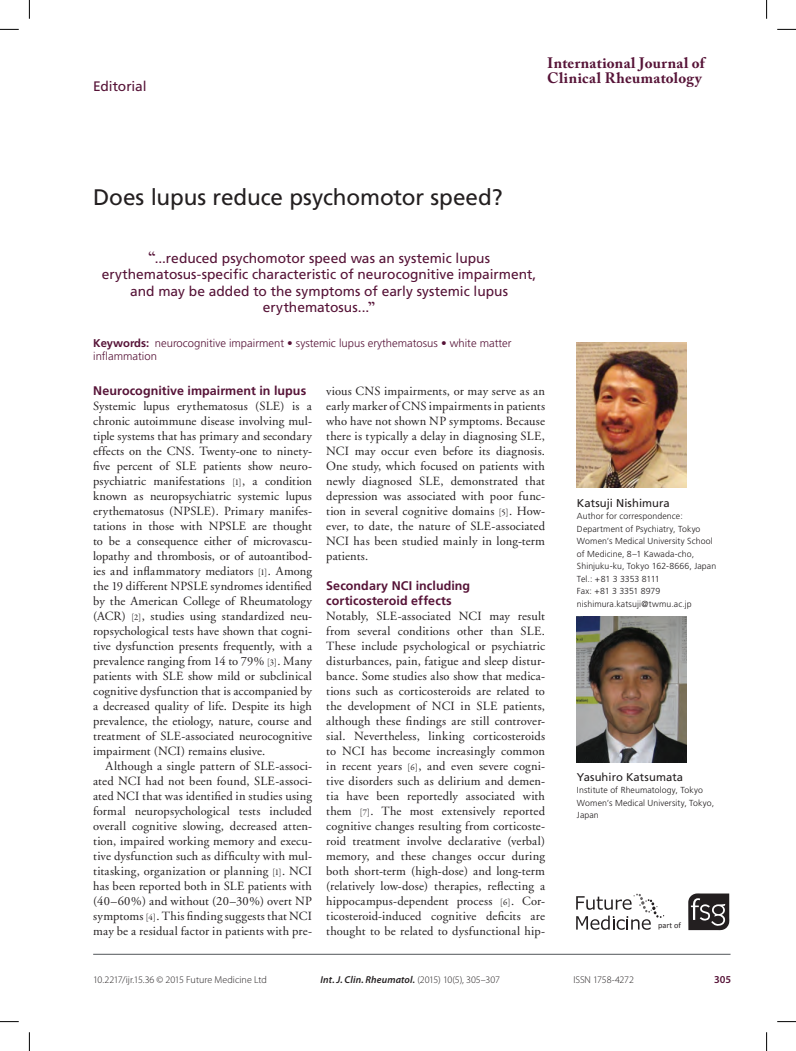
<style>
.page{position:relative;width:796px;height:1051px;background:#fff}
.page>*{position:absolute;margin:0;border:0;box-sizing:border-box;transform-origin:0 0}
.t1{font:22.5px "Frutiger";letter-spacing:-.005em;color:#231f20}
.t2{font:700 15px/15px "Adobe Caslon Pro";letter-spacing:.02em;color:#561337}
.t3{font:13.75px/16.5px "Frutiger";color:#561337;text-align:center}
.t4{font:12.5px/15px "Adobe Garamond";letter-spacing:.01em;color:#231f20;text-align:justify}
.t5{font:700 12.5px/15px "Frutiger";letter-spacing:.005em;color:#561337}
.t6{font:300 11.25px/13.5px "Frutiger";color:#561337}
.t7{font:11.25px "Frutiger";letter-spacing:.005em;color:#231f20}
.t8{font:600 10.62px "Myriad Pro";color:#561337}
.t9{font:300 10px "Myriad Pro";letter-spacing:-.005em;color:#231f20}
.t10{font:italic 600 10px "Myriad Pro";letter-spacing:.015em;color:#231f20}
.t11{font:300 8.75px/12.5px "Frutiger";letter-spacing:.01em;color:#231f20}
.t12{font:8.25px "Calibri";color:#231f20}
.s1{font-family:"Californian FB";font-size:21.25px}
.s2{font-weight:700}
.s3{font-family:"Garamond Premr Pro";font-size:8.75px}
.s4{font-weight:300;font-style:normal}
</style>
<div class="page">
<svg style="left:688px;top:893px;width:41px;height:37px;background:#4c494a"></svg>
<svg style="left:576px;top:894px;width:88px;height:36px"></svg>
<hr style="left:93px;top:954px;width:637px;height:1px;background:#52555a">
<img style="left:577px;top:343px;width:110px;height:145px">
<img style="left:577px;top:617px;width:110px;height:145px">
<svg style="left:0;top:29px;width:19px;height:1px"></svg>
<svg style="left:777px;top:29px;width:19px;height:1px"></svg>
<svg style="left:0;top:1021px;width:19px;height:1px"></svg>
<svg style="left:777px;top:1021px;width:19px;height:1px"></svg>
<svg style="left:29px;top:0;width:1px;height:19px"></svg>
<svg style="left:29px;top:1032px;width:1px;height:19px"></svg>
<svg style="left:766px;top:0;width:1px;height:19px"></svg>
<svg style="left:766px;top:1032px;width:1px;height:19px"></svg>
<p class="t3" style="left:93px;top:78px;width:55px">Editorial</p>
<p class="t2" style="left:547px;top:55px;width:159px">International Journal of<br>Clinical Rheumatology</p>
<h1 class="t1" style="left:93px;top:184px;width:411px">Does lupus reduce psychomotor speed?</h1>
<p class="t3" style="left:102px;top:250px;width:436px"><span class="s1">“</span>...reduced psychomotor speed was an systemic lupus erythematosus-specific characteristic of neurocognitive impairment, and may be added to the symptoms of early systemic lupus erythematosus...<span class="s1">”</span></p>
<p class="t6" style="left:93px;top:336px;width:420px"><span class="s2">Keywords:</span> neurocognitive impairment • systemic lupus erythematosus • white matter inflammation</p>
<p class="t5" style="left:93px;top:383px;width:215px">Neurocognitive impairment in lupus</p>
<p class="t4" style="left:93px;top:399px;width:220px">Systemic lupus erythematosus (SLE) is a chronic autoimmune disease involving mul&shy;tiple systems that has primary and secondary effects on the CNS. Twenty-one to ninety&shy;five percent of SLE patients show neuro&shy;psychiatric manifestations <span class="s3">[1]</span>, a condition known as neuropsychiatric systemic lupus erythematosus (NPSLE). Primary manifes&shy;tations in those with NPSLE are thought to be a consequence either of microvascu&shy;lopathy and thrombosis, or of autoantibod&shy;ies and inflammatory mediators <span class="s3">[1]</span>. Among the 19 different NPSLE syndromes identified by the American College of Rheumatology (ACR) <span class="s3">[2]</span>, studies using standardized neu&shy;ropsychological tests have shown that cogni&shy;tive dysfunction presents frequently, with a prevalence ranging from 14 to 79% <span class="s3">[3]</span>. Many patients with SLE show mild or subclinical cognitive dysfunction that is accompanied by a decreased quality of life. Despite its high prevalence, the etiology, nature, course and treatment of SLE-associated neurocognitive impairment (NCI) remains elusive.</p>
<p class="t4" style="left:93px;top:759px;width:220px;text-indent:12px">Although a single pattern of SLE-associ&shy;ated NCI had not been found, SLE-associ&shy;ated NCI that was identified in studies using formal neuropsychological tests included overall cognitive slowing, decreased atten&shy;tion, impaired working memory and execu&shy;tive dysfunction such as difficulty with mul&shy;titasking, organization or planning <span class="s3">[1]</span>. NCI has been reported both in SLE patients with (40–60%) and without (20–30%) overt NP symptoms <span class="s3">[4]</span>. This finding suggests that NCI may be a residual factor in patients with pre-</p>
<p class="t4" style="left:326px;top:384px;width:220px">vious CNS impairments, or may serve as an early marker of CNS impairments in patients who have not shown NP symptoms. Because there is typically a delay in diagnosing SLE, NCI may occur even before its diagnosis.<br>One study, which focused on patients with newly diagnosed SLE, demonstrated that depression was associated with poor func&shy;tion in several cognitive domains <span class="s3">[5]</span>. How&shy;ever, to date, the nature of SLE-associated NCI has been studied mainly in long-term patients.</p>
<p class="t5" style="left:326px;top:578px;width:146px">Secondary NCI including corticosteroid effects</p>
<p class="t4" style="left:326px;top:609px;width:220px">Notably, SLE-associated NCI may result from several conditions other than SLE.<br>These include psychological or psychiatric disturbances, pain, fatigue and sleep distur&shy;bance. Some studies also show that medica&shy;tions such as corticosteroids are related to the development of NCI in SLE patients, although these findings are still controver&shy;sial. Nevertheless, linking corticosteroids to NCI has become increasingly common in recent years <span class="s3">[6]</span>, and even severe cogni&shy;tive disorders such as delirium and demen&shy;tia have been reportedly associated with them <span class="s3">[7]</span>. The most extensively reported cognitive changes resulting from corticoste&shy;roid treatment involve declarative (verbal) memory, and these changes occur during both short-term (high-dose) and long-term (relatively low-dose) therapies, reflecting a hippocampus-dependent process <span class="s3">[6]</span>. Cor&shy;ticosteroid-induced cognitive deficits are thought to be related to dysfunctional hip-</p>
<p class="t7" style="left:577px;top:496px;width:94px">Katsuji Nishimura</p>
<p class="t11" style="left:577px;top:510px;width:141px">Author for correspondence:<br>Department of Psychiatry, Tokyo<br>Women’s Medical University School of Medicine, 8–1 Kawada-cho,<br>Shinjuku-ku, Tokyo 162-8666, Japan<br>Tel.: +81 3 3353 8111<br>Fax: +81 3 3351 8979 nishimura.katsuji@twmu.ac.jp</p>
<p class="t7" style="left:577px;top:770px;width:108px">Yasuhiro Katsumata</p>
<p class="t11" style="left:577px;top:784px;width:139px">Institute of Rheumatology, Tokyo<br>Women’s Medical University, Tokyo,<br>Japan</p>
<p class="t12" style="left:658px;top:920px;width:24px">part of</p>
<p class="t9" style="left:93px;top:974px;width:175px">10.2217/ijr.15.36 © 2015 Future Medicine Ltd</p>
<p class="t10" style="left:320px;top:974px;width:181px">Int. J. Clin. Rheumatol. <span class="s4">(2015) 10(5), 305–307</span></p>
<p class="t9" style="left:573px;top:974px;width:62px">ISSN 1758-4272</p>
<p class="t8" style="left:714px;top:973px;width:19px">305</p>
</div>
